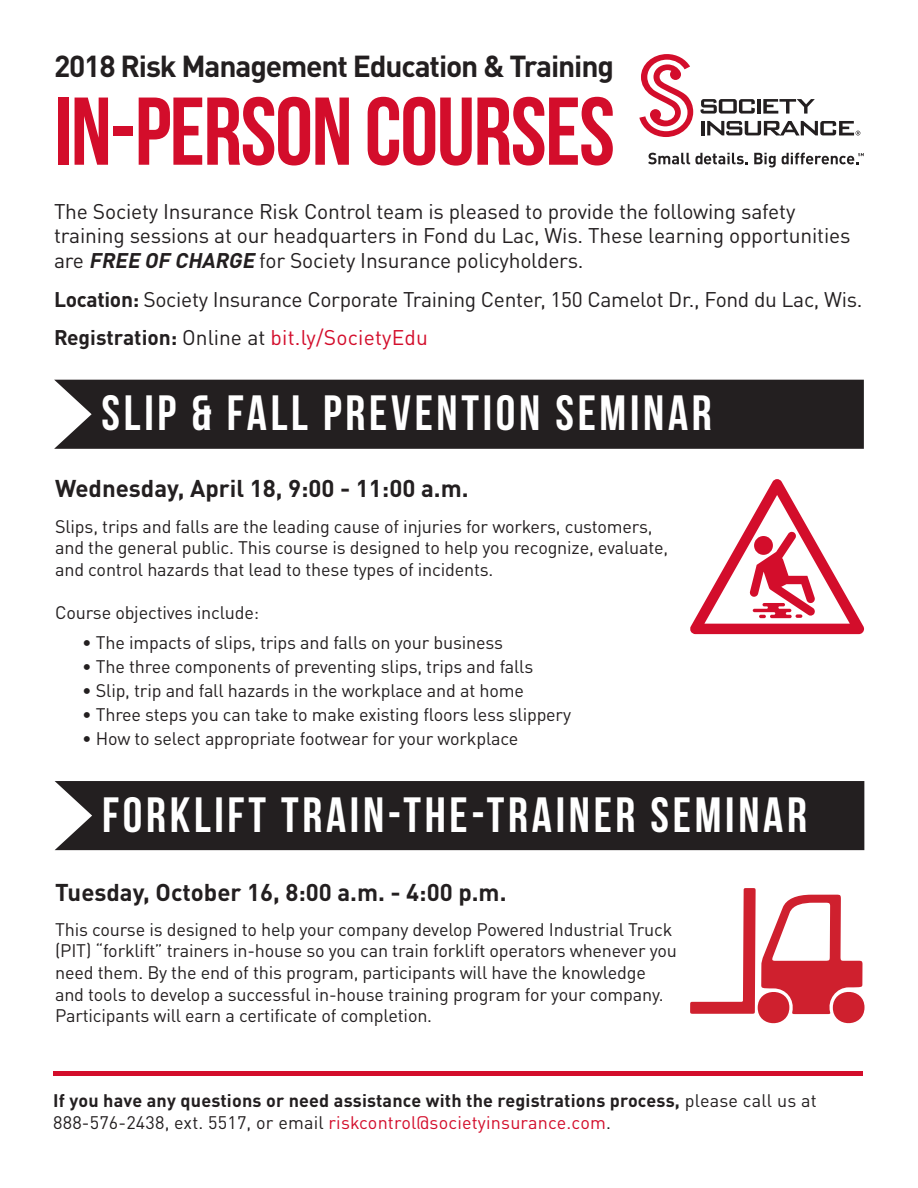
<style>
.page{position:relative;width:918px;height:1188px;background:#fff}
.page>*{position:absolute;margin:0;border:0;box-sizing:border-box;transform-origin:0 0}
.t1{font:96px "Bebas Neue";letter-spacing:-.015em;color:#d30d2b}
.t2{font:49.5px "Bebas Neue";letter-spacing:.075em;color:#fff}
.t3{font:700 30px "DINOT";letter-spacing:-.04em;color:#231f20}
.t4{font:700 24px "DINOT";color:#231f20}
.t5{font:21px/24.9px "DINOT";letter-spacing:-.01em;color:#231f20}
.t6{font:21px "DINOT";letter-spacing:.01em;color:#d30d2b}
.t7{font:18px/21.6px "DINOT";letter-spacing:-.01em;color:#231f20}
.t8{font:700 18px/21.6px "DINOT";letter-spacing:.01em;color:#231f20}
.s1{font-weight:700;font-style:italic}
.s2{font-weight:700}
.s3{font-weight:700;color:#231f20}
.s4{color:#231f20}
.s5{font-weight:400}
.s6{font-weight:400;color:#d30d2b}
</style>
<div class="page">
<div style="left:53px;top:1071px;width:810px;height:5px;background:#d30d2b"></div>
<svg style="left:701px;top:99px;width:54px;height:15px"></svg>
<hr style="left:757px;top:99px;width:4px;height:15px;background:#231f20">
<svg style="left:763px;top:99px;width:52px;height:15px"></svg>
<hr style="left:701px;top:121px;width:3px;height:14px;background:#231f20">
<svg style="left:707px;top:121px;width:153px;height:14px"></svg>
<svg style="left:639px;top:54px;width:54px;height:83px"></svg>
<svg style="left:648px;top:153px;width:100px;height:11px"></svg>
<svg style="left:754px;top:153px;width:22px;height:15px"></svg>
<svg style="left:782px;top:153px;width:82px;height:11px"></svg>
<svg style="left:690px;top:479px;width:174px;height:155px"></svg>
<div style="left:54px;top:380px;width:810px;height:69px;background:#231f20"></div>
<svg style="left:690px;top:888px;width:175px;height:136px"></svg>
<div style="left:55px;top:781px;width:809px;height:69px;background:#231f20"></div>
<p class="t3" style="left:54px;top:46px;width:562px">2018 Risk Management Education &amp; Training</p>
<p class="t1" style="left:54px;top:79px;width:563px">IN-PERSON COURSES</p>
<p class="t5" style="left:54px;top:198px;width:798px">The Society Insurance Risk Control team is pleased to provide the following safety training sessions at our headquarters in Fond du Lac, Wis. These learning opportunities are <span class="s1">FREE OF CHARGE</span> for Society Insurance policyholders.</p>
<p class="t5" style="left:54px;top:286px;width:810px"><span class="s2">Location:</span> Society Insurance Corporate Training Center, 150 Camelot Dr., Fond du Lac, Wis.</p>
<p class="t6" style="left:54px;top:324px;width:376px"><span class="s3">Registration:</span> <span class="s4">Online at</span> bit.ly/SocietyEdu</p>
<p class="t2" style="left:102px;top:386px;width:612px">SLIP &amp; FALL PREVENTION SEMINAR</p>
<p class="t4" style="left:55px;top:473px;width:415px">Wednesday, April 18, 9:00 - 11:00 a.m.</p>
<p class="t7" style="left:55px;top:515px;width:615px">Slips, trips and falls are the leading cause of injuries for workers, customers, and the general public. This course is designed to help you recognize, evaluate, and control hazards that lead to these types of incidents.</p>
<p class="t7" style="left:55px;top:601px;width:206px">Course objectives include:</p>
<p class="t7" style="left:82px;top:631px;width:422px">• The impacts of slips, trips and falls on your business</p>
<p class="t7" style="left:82px;top:655px;width:453px">• The three components of preventing slips, trips and falls</p>
<p class="t7" style="left:82px;top:679px;width:443px">• Slip, trip and fall hazards in the workplace and at home</p>
<p class="t7" style="left:82px;top:703px;width:490px">• Three steps you can take to make existing floors less slippery</p>
<p class="t7" style="left:82px;top:727px;width:438px">• How to select appropriate footwear for your workplace</p>
<p class="t2" style="left:102px;top:787px;width:706px">FORKLIFT TRAIN-THE-TRAINER SEMINAR</p>
<p class="t4" style="left:55px;top:876px;width:453px">Tuesday, October 16, 8:00 a.m. - 4:00 p.m.</p>
<p class="t7" style="left:55px;top:918px;width:623px">This course is designed to help your company develop Powered Industrial Truck (PIT) “forklift” trainers in-house so you can train forklift operators whenever you need them. By the end of this program, participants will have the knowledge and tools to develop a successful in-house training program for your company.<br>Participants will earn a certificate of completion.</p>
<p class="t8" style="left:53px;top:1089px;width:765px">If you have any questions or need assistance with the registrations process, <span class="s5">please call us at<br>888-576-2438, ext. 5517, or email</span> <span class="s6">riskcontrol@societyinsurance.com</span><span class="s5">.</span></p>
</div>
